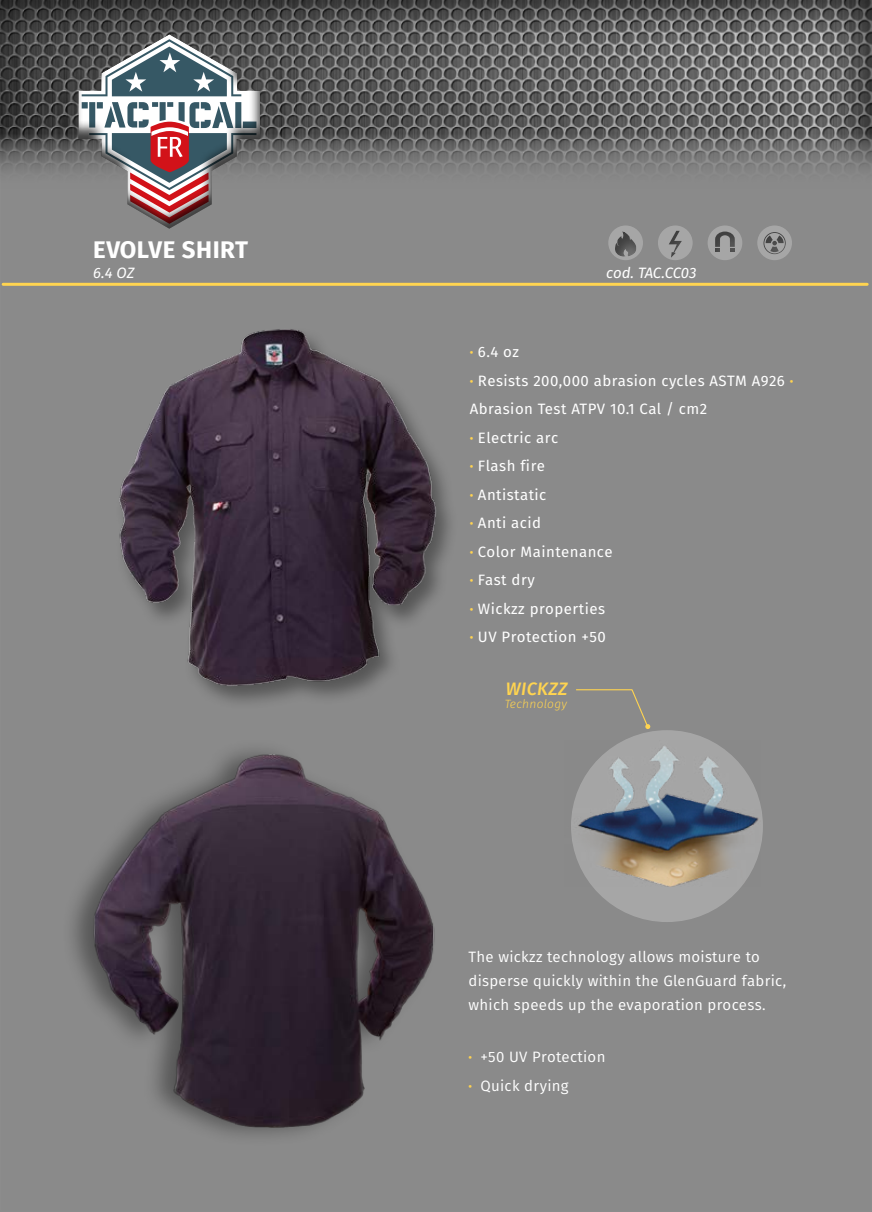
<style>
.page{position:relative;width:872px;height:1212px;background:#fff}
.page>*{position:absolute;margin:0;border:0;box-sizing:border-box;transform-origin:0 0}
.t1{font:700 24px "Fira Sans";letter-spacing:.02em;color:#fff}
.t2{font:italic 500 18px "Fira Sans";letter-spacing:.02em;color:#ffd450}
.t3{font:15px/28.5px "Fira Sans";letter-spacing:.03em;color:#fff}
.t4{font:15px/24px "Fira Sans";letter-spacing:.02em;color:#fff}
.t5{font:italic 15px "Fira Sans";letter-spacing:-.015em;color:#fff}
.t6{font:italic 300 12px "Fira Sans";letter-spacing:.02em;color:#ffd450}
.s1{font-weight:700;color:#fed251}
</style>
<div class="page">
<div style="left:0;top:101px;width:872px;height:1111px;background:#8a8a8a"></div>
<div style="left:571px;top:730px;width:192px;height:192px;background:#a6a6a6;border-radius:50%"></div>
<div style="left:115px;top:326px;width:343px;height:384px;background:#000;opacity:.38"></div>
<img style="left:115px;top:326px;width:323px;height:377px">
<img style="left:75px;top:750px;width:360px;height:386px">
<img style="left:571px;top:741px;width:189px;height:145px">
<div style="left:658px;top:225px;width:34px;height:35px;background:#a6a6a6;border-radius:50%"></div>
<div style="left:667px;top:229px;width:16px;height:29px;background:#000;opacity:.75"></div>
<svg style="left:608px;top:225px;width:35px;height:35px"></svg>
<div style="left:613px;top:230px;width:23px;height:27px;background:#000;opacity:.75"></div>
<div style="left:707px;top:225px;width:35px;height:35px;background:#a6a6a6;border-radius:50%"></div>
<div style="left:713px;top:230px;width:22px;height:23px;background:#000;opacity:.75"></div>
<svg style="left:757px;top:225px;width:35px;height:35px"></svg>
<div style="left:762px;top:231px;width:24px;height:24px;background:#000;opacity:.75"></div>
<svg style="left:576px;top:689px;width:74px;height:40px"></svg>
<hr style="left:3px;top:283px;width:864px;height:3px;background:#ffd450">
<div style="left:0;top:0;width:872px;height:191px;background:#000;opacity:.74"></div>
<div style="left:76px;top:34px;width:184px;height:196px;background:#000;opacity:.75"></div>
<h1 class="t1" style="left:93px;top:229px;width:156px">EVOLVE SHIRT</h1>
<p class="t5" style="left:93px;top:261px;width:43px">6.4 OZ</p>
<p class="t5" style="left:606px;top:261px;width:92px">cod. TAC.CC03</p>
<p class="t3" style="left:470px;top:337px;width:325px"><span class="s1">·</span> 6.4 oz<br><span class="s1">·</span> Resists 200,000 abrasion cycles ASTM A926 <span class="s1">·<br></span>Abrasion Test ATPV 10.1 Cal / cm2<br><span class="s1">·</span> Electric arc<br><span class="s1">·</span> Flash fire<br><span class="s1">·</span> Antistatic<br><span class="s1">·</span> Anti acid<br><span class="s1">·</span> Color Maintenance<br><span class="s1">·</span> Fast dry<br><span class="s1">·</span> Wickzz properties<br><span class="s1">·</span> UV Protection +50</p>
<p class="t2" style="left:506px;top:674px;width:63px">WICKZZ</p>
<p class="t6" style="left:505px;top:695px;width:64px">Technology</p>
<p class="t4" style="left:468px;top:944px;width:319px">The wickzz technology allows moisture to disperse quickly within the GlenGuard fabric, which speeds up the evaporation process.</p>
<p class="t4" style="left:468px;top:1042px;width:138px;line-height:28.5px"><span class="s1">·</span> +50 UV Protection <span class="s1">·</span> Quick drying</p>
</div>
